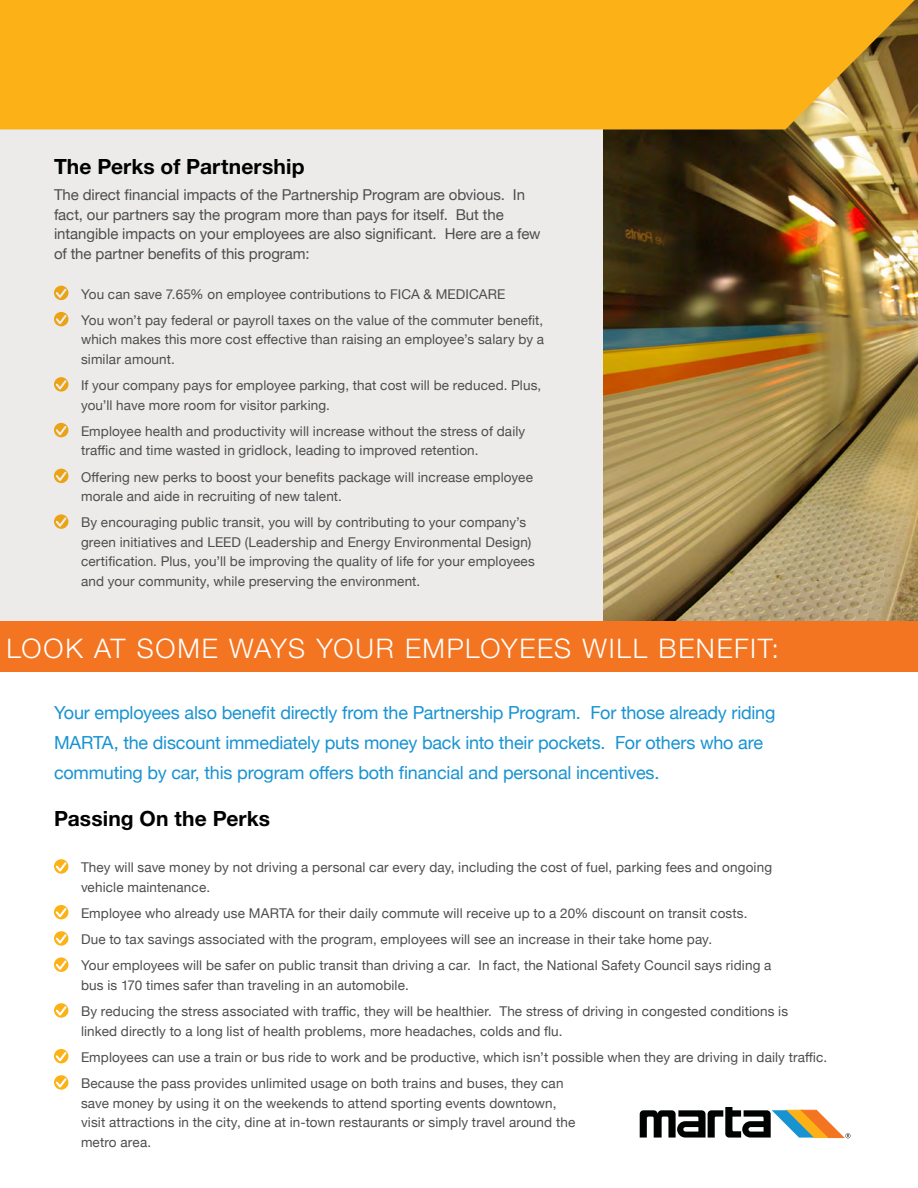
<style>
.page{position:relative;width:918px;height:1188px;background:#fff}
.page>*{position:absolute;margin:0;border:0;box-sizing:border-box;transform-origin:0 0}
.t1{font:300 27px "Helvetica Neue";letter-spacing:.06em;color:#fff}
.t2{font:700 21px "Helvetica Neue";letter-spacing:.005em;color:#000101}
.t3{font:18px/30px "Helvetica Neue";letter-spacing:-.01em;color:#1893d2}
.t4{font:15px/19.5px "Helvetica Neue";letter-spacing:-.005em;color:#4d4d4f}
.t5{font:13.5px/19.5px "Helvetica Neue";letter-spacing:.01em;color:#4d4d4f}
</style>
<div class="page">
<div style="left:1px;top:0;width:916px;height:657px;background:#ecebea"></div>
<img style="left:603px;top:0;width:315px;height:621px">
<svg style="left:54px;top:859px;width:14px;height:15px"></svg>
<svg style="left:54px;top:905px;width:14px;height:14px"></svg>
<svg style="left:54px;top:931px;width:14px;height:15px"></svg>
<svg style="left:54px;top:957px;width:14px;height:15px"></svg>
<svg style="left:54px;top:1003px;width:14px;height:15px"></svg>
<svg style="left:54px;top:1049px;width:14px;height:14px"></svg>
<svg style="left:54px;top:1075px;width:14px;height:15px"></svg>
<svg style="left:54px;top:286px;width:14px;height:14px"></svg>
<svg style="left:54px;top:312px;width:14px;height:14px"></svg>
<svg style="left:54px;top:377px;width:14px;height:15px"></svg>
<svg style="left:54px;top:423px;width:14px;height:14px"></svg>
<svg style="left:54px;top:469px;width:14px;height:14px"></svg>
<svg style="left:54px;top:514px;width:14px;height:15px"></svg>
<div style="left:0;top:621px;width:918px;height:51px;background:#f47521"></div>
<svg style="left:640px;top:1107px;width:210px;height:31px"></svg>
<svg style="left:0;top:0;width:915px;height:129px;background:#f5ad19"></svg>
<p class="t2" style="left:54px;top:154px;width:252px">The Perks of Partnership</p>
<p class="t4" style="left:54px;top:186px;width:488px">The direct financial impacts of the Partnership Program are obvious. In fact, our partners say the program more than pays for itself. But the intangible impacts on your employees are also significant. Here are a few of the partner benefits of this program:</p>
<p class="t5" style="left:81px;top:285px;width:426px">You can save 7.65% on employee contributions to FICA &amp; MEDICARE</p>
<p class="t5" style="left:81px;top:311px;width:465px;text-align:justify">You won’t pay federal or payroll taxes on the value of the commuter benefit, which makes this more cost effective than raising an employee’s salary by a similar amount.</p>
<p class="t5" style="left:81px;top:376px;width:462px">If your company pays for employee parking, that cost will be reduced. Plus, you’ll have more room for visitor parking.</p>
<p class="t5" style="left:81px;top:422px;width:446px">Employee health and productivity will increase without the stress of daily traffic and time wasted in gridlock, leading to improved retention.</p>
<p class="t5" style="left:81px;top:468px;width:453px">Offering new perks to boost your benefits package will increase employee morale and aide in recruiting of new talent.</p>
<p class="t5" style="left:81px;top:514px;width:455px">By encouraging public transit, you will by contributing to your company’s green initiatives and LEED (Leadership and Energy Environmental Design) certification. Plus, you’ll be improving the quality of life for your employees and your community, while preserving the environment.</p>
<h1 class="t1" style="left:6px;top:632px;width:774px">LOOK AT SOME WAYS YOUR EMPLOYEES WILL BENEFIT:</h1>
<p class="t3" style="left:54px;top:699px;width:723px">Your employees also benefit directly from the Partnership Program. For those already riding<br>MARTA, the discount immediately puts money back into their pockets. For others who are commuting by car, this program offers both financial and personal incentives.</p>
<p class="t2" style="left:54px;top:806px;width:217px">Passing On the Perks</p>
<p class="t5" style="left:81px;top:858px;width:693px">They will save money by not driving a personal car every day, including the cost of fuel, parking fees and ongoing vehicle maintenance.</p>
<p class="t5" style="left:81px;top:904px;width:668px">Employee who already use MARTA for their daily commute will receive up to a 20% discount on transit costs.</p>
<p class="t5" style="left:81px;top:930px;width:633px">Due to tax savings associated with the program, employees will see an increase in their take home pay.</p>
<p class="t5" style="left:81px;top:957px;width:692px">Your employees will be safer on public transit than driving a car. In fact, the National Safety Council says riding a bus is 170 times safer than traveling in an automobile.</p>
<p class="t5" style="left:81px;top:1002px;width:709px">By reducing the stress associated with traffic, they will be healthier. The stress of driving in congested conditions is linked directly to a long list of health problems, more headaches, colds and flu.</p>
<p class="t5" style="left:81px;top:1048px;width:748px">Employees can use a train or bus ride to work and be productive, which isn’t possible when they are driving in daily traffic.</p>
<p class="t5" style="left:81px;top:1074px;width:496px">Because the pass provides unlimited usage on both trains and buses, they can save money by using it on the weekends to attend sporting events downtown, visit attractions in the city, dine at in-town restaurants or simply travel around the metro area.</p>
</div>
